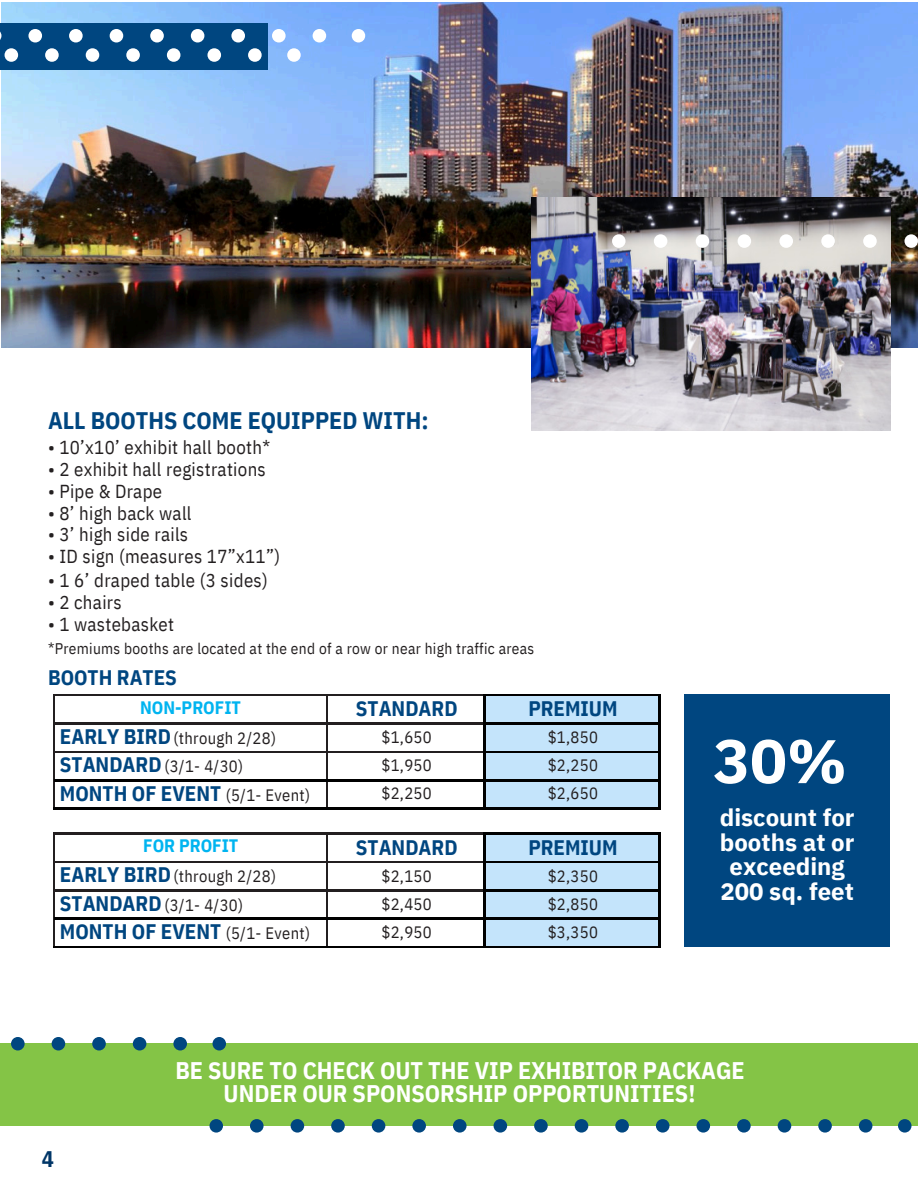
<style>
.page{position:relative;width:918px;height:1188px;background:#fff}
.page>*{position:absolute;margin:0;border:0;box-sizing:border-box;transform-origin:0 0}
.t1{font:700 61.5px "IBM Plex Sans";color:#fff}
.t2{font:700 24px "IBM Plex Sans Cond";color:#fff}
.t3{font:700 24px/24.8px "IBM Plex Sans";color:#fff;text-align:center}
.t4{font:700 23.85px "IBM Plex Sans Cond";color:#004680}
.t5{font:700 22.5px "IBM Plex Sans Cond";color:#003667}
.t6{font:700 21px "IBM Plex Sans Cond";color:#004680}
.t7{font:18.75px "IBM Plex Sans Cond";letter-spacing:.015em;color:#231f20}
.t8{font:700 18px "IBM Plex Sans Cond";color:#00b4f0}
.t9{font:16.5px/28.2px "IBM Plex Sans Cond";letter-spacing:.02em;color:#231f20;text-align:justify}
.t10{font:15.45px "IBM Plex Sans Cond";letter-spacing:.02em;color:#231f20}
</style>
<div class="page">
<img style="left:1px;top:2px;width:917px;height:346px">
<div style="left:0;top:23px;width:267px;height:46px;background:#004680"></div>
<svg style="left:0;top:29px;width:365px;height:13px"></svg>
<svg style="left:4px;top:48px;width:258px;height:14px"></svg>
<div style="left:287px;top:48px;width:14px;height:14px;background:#fff;border-radius:50%"></div>
<hr style="left:53px;top:694px;width:274px;height:2px;background:#231f20">
<hr style="left:53px;top:696px;width:2px;height:27px;background:#231f20">
<hr style="left:327px;top:694px;width:157px;height:2px;background:#231f20">
<hr style="left:326px;top:696px;width:2px;height:27px;background:#231f20">
<hr style="left:53px;top:723px;width:274px;height:1px;background:#231f20">
<hr style="left:53px;top:724px;width:2px;height:27px;background:#231f20">
<hr style="left:327px;top:723px;width:157px;height:1px;background:#231f20">
<hr style="left:326px;top:724px;width:2px;height:27px;background:#231f20">
<hr style="left:53px;top:751px;width:274px;height:2px;background:#231f20">
<hr style="left:53px;top:753px;width:2px;height:27px;background:#231f20">
<hr style="left:327px;top:751px;width:157px;height:2px;background:#231f20">
<hr style="left:326px;top:753px;width:2px;height:27px;background:#231f20">
<hr style="left:53px;top:780px;width:2px;height:28px;background:#231f20">
<hr style="left:326px;top:781px;width:2px;height:27px;background:#231f20">
<hr style="left:484px;top:694px;width:176px;height:2px;background:#000">
<hr style="left:55px;top:780px;width:272px;height:1px;background:#000">
<hr style="left:53px;top:808px;width:274px;height:1px;background:#000">
<hr style="left:327px;top:780px;width:158px;height:1px;background:#000">
<hr style="left:327px;top:808px;width:158px;height:1px;background:#000">
<svg style="left:484px;top:696px;width:176px;height:113px;background:#aecbdf"></svg>
<hr style="left:53px;top:833px;width:274px;height:1px;background:#231f20">
<hr style="left:53px;top:834px;width:2px;height:27px;background:#231f20">
<hr style="left:327px;top:833px;width:157px;height:1px;background:#231f20">
<hr style="left:326px;top:834px;width:2px;height:27px;background:#231f20">
<hr style="left:53px;top:861px;width:274px;height:2px;background:#231f20">
<hr style="left:53px;top:863px;width:2px;height:27px;background:#231f20">
<hr style="left:327px;top:861px;width:157px;height:2px;background:#231f20">
<hr style="left:326px;top:863px;width:2px;height:27px;background:#231f20">
<hr style="left:53px;top:890px;width:274px;height:1px;background:#231f20">
<hr style="left:53px;top:891px;width:2px;height:28px;background:#231f20">
<hr style="left:327px;top:890px;width:157px;height:1px;background:#231f20">
<hr style="left:326px;top:891px;width:2px;height:27px;background:#231f20">
<hr style="left:53px;top:919px;width:2px;height:27px;background:#231f20">
<hr style="left:326px;top:919px;width:2px;height:27px;background:#231f20">
<hr style="left:484px;top:833px;width:176px;height:1px;background:#000">
<hr style="left:55px;top:918px;width:272px;height:1px;background:#000">
<hr style="left:53px;top:946px;width:274px;height:2px;background:#000">
<hr style="left:327px;top:918px;width:158px;height:1px;background:#000">
<hr style="left:327px;top:946px;width:158px;height:2px;background:#000">
<hr style="left:485px;top:946px;width:175px;height:2px;background:#000">
<svg style="left:484px;top:834px;width:176px;height:112px;background:#b0cce1"></svg>
<img style="left:531px;top:198px;width:359px;height:233px">
<div style="left:0;top:1044px;width:918px;height:82px;background:#84c446"></div>
<svg style="left:210px;top:1119px;width:702px;height:14px"></svg>
<svg style="left:11px;top:1037px;width:176px;height:13px"></svg>
<div style="left:213px;top:1037px;width:13px;height:13px;background:#004680;border-radius:50%"></div>
<svg style="left:612px;top:234px;width:306px;height:14px"></svg>
<div style="left:684px;top:694px;width:206px;height:253px;background:#004680"></div>
<p class="t4" style="left:48px;top:404px;width:382px">ALL BOOTHS COME EQUIPPED WITH:</p>
<p class="t7" style="left:48px;top:435px;width:224px">• 10’x10’ exhibit hall booth*</p>
<p class="t7" style="left:48px;top:457px;width:219px">• 2 exhibit hall registrations</p>
<h3 class="t7" style="left:48px;top:479px;width:116px">• Pipe &amp; Drape</h3>
<h4 class="t7" style="left:48px;top:500px;width:145px">• 8’ high back wall</h4>
<h3 class="t7" style="left:48px;top:522px;width:142px">• 3’ high side rails</h3>
<h6 class="t7" style="left:48px;top:544px;width:234px">• ID sign (measures 17”x11”)</h6>
<h3 class="t7" style="left:48px;top:568px;width:221px">• 1 6’ draped table (3 sides)</h3>
<h6 class="t7" style="left:48px;top:590px;width:75px">• 2 chairs</h6>
<h3 class="t7" style="left:48px;top:612px;width:128px">• 1 wastebasket</h3>
<h6 class="t10" style="left:48px;top:638px;width:488px">*Premiums booths are located at the end of a row or near high traffic areas</h6>
<p class="t6" style="left:48px;top:664px;width:130px">BOOTH RATES</p>
<h2 class="t8" style="left:140px;top:695px;width:102px">NON-PROFIT</h2>
<p class="t6" style="left:60px;top:722px;width:112px">EARLY BIRD</p>
<p class="t6" style="left:60px;top:751px;width:103px">STANDARD</p>
<p class="t6" style="left:60px;top:779px;width:163px">MONTH OF EVENT</p>
<h6 class="t9" style="left:174px;top:724px;width:104px">(through 2/28)</h6>
<h3 class="t9" style="left:164px;top:752px;width:80px">(3/1- 4/30)</h3>
<h6 class="t9" style="left:226px;top:780px;width:86px">(5/1- Event)</h6>
<h5 class="t8" style="left:143px;top:834px;width:97px">FOR PROFIT</h5>
<p class="t6" style="left:60px;top:861px;width:112px">EARLY BIRD</p>
<p class="t6" style="left:60px;top:889px;width:103px">STANDARD</p>
<p class="t6" style="left:60px;top:918px;width:163px">MONTH OF EVENT</p>
<h3 class="t9" style="left:174px;top:862px;width:104px">(through 2/28)</h3>
<h6 class="t9" style="left:164px;top:891px;width:80px">(3/1- 4/30)</h6>
<h5 class="t9" style="left:226px;top:919px;width:86px">(5/1- Event)</h5>
<h5 class="t6" style="left:356px;top:695px;width:103px">STANDARD</h5>
<h5 class="t9" style="left:382px;top:723px;width:52px">$1,650 $1,950 $2,250</h5>
<h5 class="t6" style="left:356px;top:833px;width:103px">STANDARD</h5>
<h5 class="t9" style="left:382px;top:861px;width:52px">$2,150 $2,450 $2,950</h5>
<h4 class="t6" style="left:528px;top:695px;width:91px">PREMIUM</h4>
<h4 class="t9" style="left:548px;top:723px;width:52px">$1,850 $2,250 $2,650</h4>
<h3 class="t6" style="left:528px;top:833px;width:91px">PREMIUM</h3>
<h3 class="t9" style="left:548px;top:861px;width:52px">$2,350 $2,850 $3,350</h3>
<p class="t1" style="left:713px;top:720px;width:135px">30%</p>
<p class="t3" style="left:720px;top:805px;width:136px">discount for booths at or exceeding<br>200 sq. feet</p>
<p class="t5" style="left:42px;top:1143px;width:14px">4</p>
<h1 class="t2" style="left:176px;top:1054px;width:571px">BE SURE TO CHECK OUT THE VIP EXHIBITOR PACKAGE</h1>
<h1 class="t2" style="left:224px;top:1077px;width:473px">UNDER OUR SPONSORSHIP OPPORTUNITIES!</h1>
</div>
